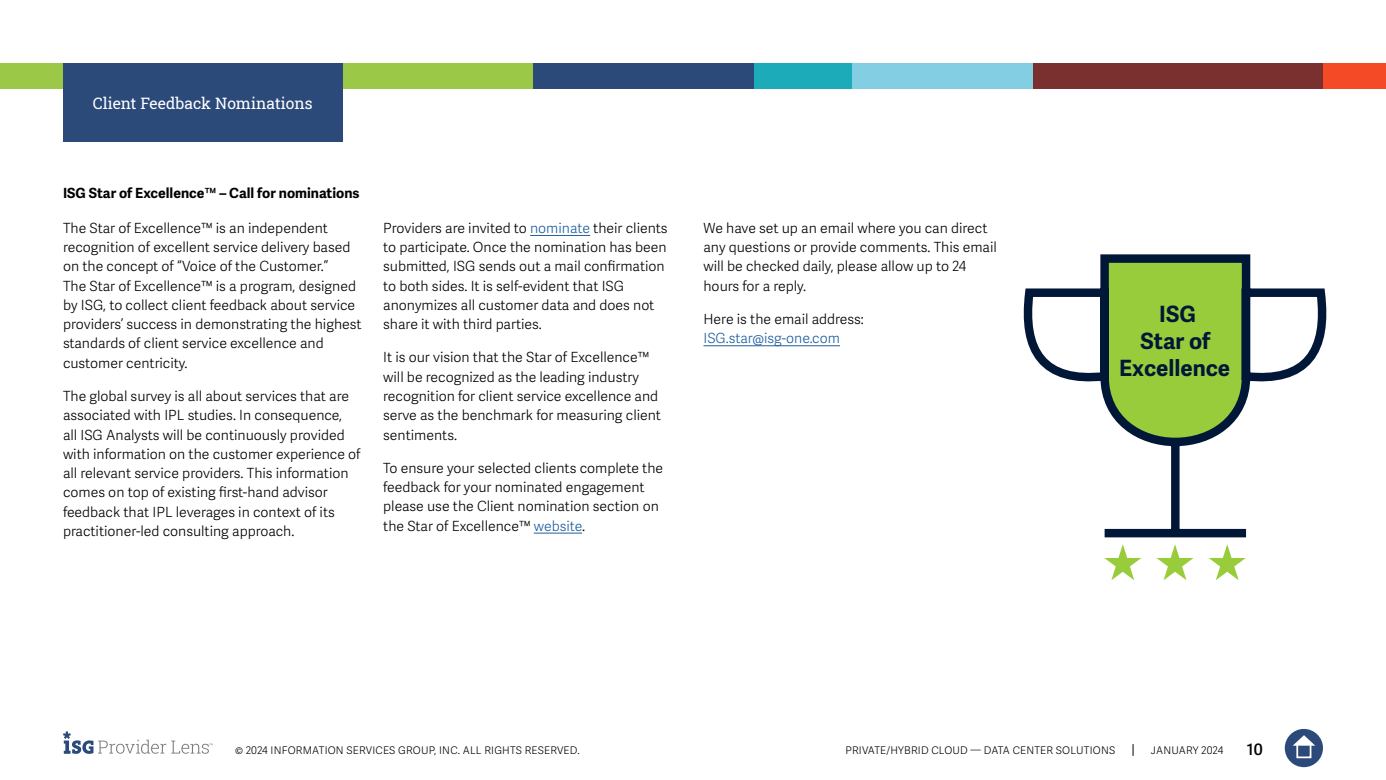
<style>
.page{position:relative;width:1386px;height:780px;background:#fff}
.page>*{position:absolute;margin:0;border:0;box-sizing:border-box;transform-origin:0 0}
.t1{font:700 22.4px/26.8px "Adelle Sans";color:#001738;text-align:center}
.t2{font:15.75px "Roboto Slab ISG P Regular";color:#fff}
.t3{font:600 15.75px "Adelle Sans";color:#000}
.t4{font:300 14px/19.2px "Adelle Sans";color:#000}
.t5{font:700 14px "Adelle Sans";color:#000101}
.t6{font:300 14px "Adelle Sans";color:#215e9e}
.t7{font:300 10.5px "Adelle Sans";letter-spacing:.02em;color:#000}
.s1{color:#000101}
.s2{color:#215e9e}
</style>
<div class="page">
<svg style="left:1133px;top:744px;width:1px;height:12px"></svg>
<div style="left:1285px;top:729px;width:38px;height:38px;background:#2b4a79;border-radius:50%"></div>
<svg style="left:1293px;top:735px;width:22px;height:10px"></svg>
<div style="left:1296px;top:743px;width:15px;height:15px;border:2px solid #fff"></div>
<svg style="left:63px;top:731px;width:150px;height:23px"></svg>
<div style="left:0;top:63px;width:533px;height:25px;background:#9bc947"></div>
<div style="left:533px;top:63px;width:223px;height:25px;background:#2b4a79"></div>
<div style="left:850px;top:63px;width:184px;height:25px;background:#84cee3"></div>
<div style="left:1323px;top:63px;width:63px;height:25px;background:#f54a26"></div>
<div style="left:1033px;top:63px;width:290px;height:25px;background:#7a302e"></div>
<div style="left:754px;top:63px;width:98px;height:25px;background:#1cabb9"></div>
<svg style="left:1023px;top:254px;width:304px;height:284px"></svg>
<svg style="left:1104px;top:544px;width:37px;height:36px"></svg>
<svg style="left:1209px;top:544px;width:37px;height:36px"></svg>
<svg style="left:1156px;top:544px;width:38px;height:36px"></svg>
<div style="left:63px;top:63px;width:280px;height:79px;background:#2b4a79"></div>
<hr style="left:530px;top:235px;width:60px;height:1px;background:#215e9e">
<hr style="left:534px;top:532px;width:48px;height:1px;background:#215e9e">
<hr style="left:704px;top:345px;width:136px;height:1px;background:#215e9e">
<p class="t2" style="left:93px;top:92px;width:221px">Client Feedback Nominations</p>
<p class="t5" style="left:63px;top:184px;width:298px">ISG Star of Excellence™ – Call for nominations</p>
<p class="t4" style="left:63px;top:219px;width:300px">The <span class="s1">Star of Excellence™</span> is an independent recognition of excellent service delivery based on the concept of “Voice of the Customer.”<br>The <span class="s1">Star of Excellence™</span> is a program, designed by ISG, to collect client feedback about service providers’ success in demonstrating the highest standards of client service excellence and customer centricity.</p>
<p class="t4" style="left:63px;top:387px;width:299px">The global survey is all about services that are associated with IPL studies. In consequence,<br>all ISG Analysts will be continuously provided with information on the customer experience of all relevant service providers. This information comes on top of existing first-hand advisor feedback that IPL leverages in context of its practitioner-led consulting approach.</p>
<p class="t4" style="left:383px;top:219px;width:286px">Providers are invited to <span class="s2">nominate</span> their clients to participate. Once the nomination has been submitted, ISG sends out a mail confirmation to both sides. It is self-evident that ISG anonymizes all customer data and does not share it with third parties.</p>
<p class="t4" style="left:383px;top:348px;width:279px">It is our vision that the <span class="s1">Star of Excellence™ </span>will be recognized as the leading industry recognition for client service excellence and serve as the benchmark for measuring client sentiments.</p>
<p class="t4" style="left:383px;top:458px;width:281px">To ensure your selected clients complete the feedback for your nominated engagement please use the Client nomination section on the <span class="s1">Star of Excellence™</span> <span class="s2">website</span>.</p>
<p class="t4" style="left:704px;top:219px;width:295px">We have set up an email where you can direct any questions or provide comments. This email will be checked daily, please allow up to 24 hours for a reply.</p>
<p class="t4" style="left:704px;top:310px;width:162px">Here is the email address:</p>
<p class="t6" style="left:704px;top:330px;width:138px">ISG.star@isg-one.com</p>
<h1 class="t1" style="left:1119px;top:301px;width:113px">ISG<br>Star of<br>Excellence</h1>
<p class="t7" style="left:235px;top:744px;width:346px">© 2024 INFORMATION SERVICES GROUP, INC. ALL RIGHTS RESERVED.</p>
<p class="t7" style="left:845px;top:744px;width:271px">PRIVATE/HYBRID CLOUD — DATA CENTER SOLUTIONS</p>
<p class="t7" style="left:1151px;top:744px;width:74px">JANUARY 2024</p>
<p class="t3" style="left:1247px;top:740px;width:18px">10</p>
</div>
